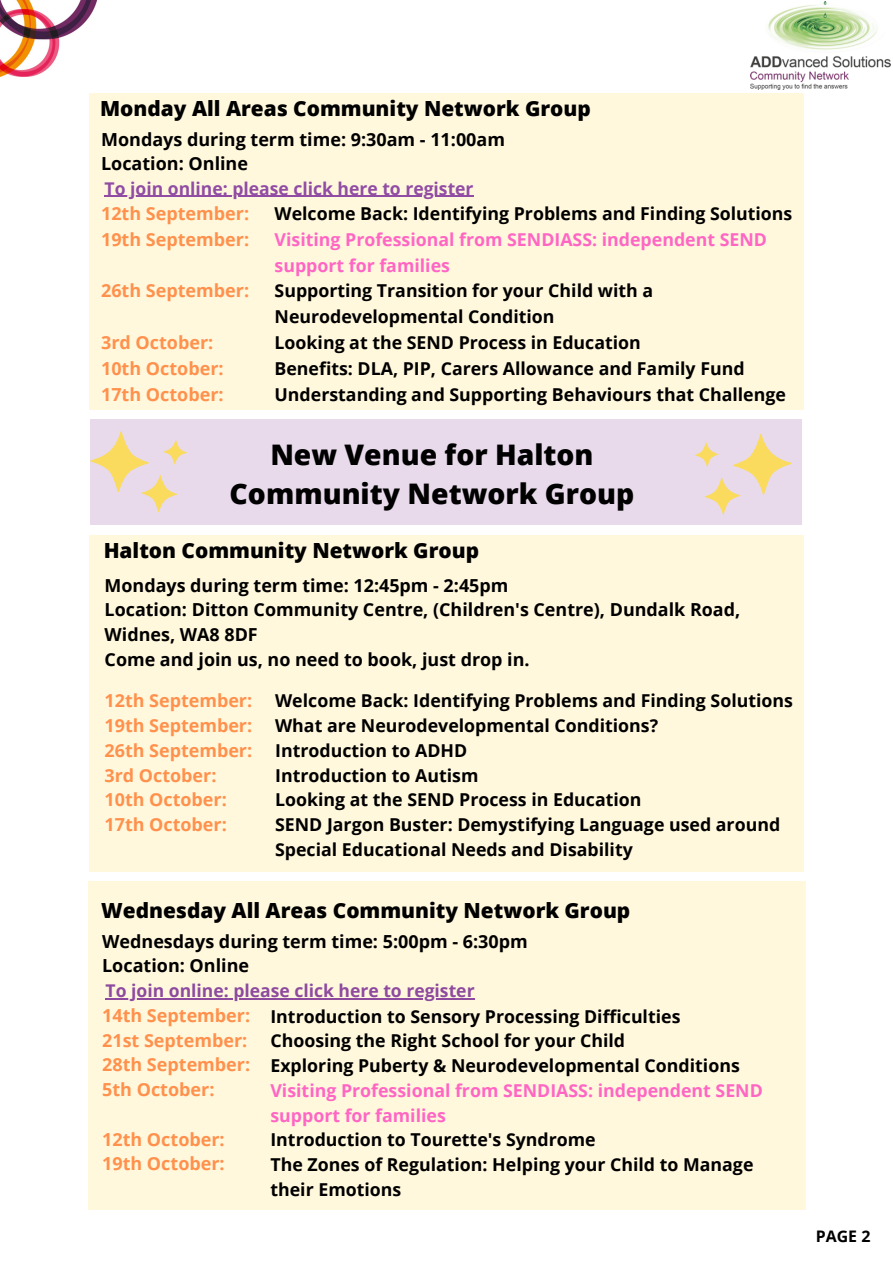
<style>
.page{position:relative;width:893px;height:1264px;background:#fff}
.page>*{position:absolute;margin:0;border:0;box-sizing:border-box;transform-origin:0 0}
.t1{font:800 28.35px/39.3px "Open Sans";color:#000;text-align:center}
.t2{font:800 20.85px "Open Sans";color:#000}
.t3{font:700 18px/24.8px "Open Sans";color:#000}
.t4{font:700 18px/24.8px "Open Sans";color:#ff914d}
.t5{font:700 17.7px/24.8px "Open Sans";color:#000}
.t6{font:700 17.7px/25.8px "Open Sans";color:#ff66c4}
.t7{font:700 17.55px "Open Sans";color:#914ca4}
.t8{font:700 17.55px "Open Sans";color:#8d4a9f}
.t9{font:700 15.9px "Open Sans";color:#000}
</style>
<div class="page">
<img style="left:0;top:0;width:98px;height:77px">
<img style="left:750px;top:2px;width:140px;height:87px">
<div style="left:89px;top:93px;width:714px;height:316px;background:#fff8dd"></div>
<hr style="left:105px;top:196px;width:368px;height:1px;background:#914ca4">
<div style="left:88px;top:880px;width:717px;height:329px;background:#fff8dd"></div>
<hr style="left:106px;top:998px;width:368px;height:1px;background:#8d4a9f">
<div style="left:89px;top:535px;width:714px;height:336px;background:#fff8dd"></div>
<div style="left:90px;top:419px;width:712px;height:105px;background:#e8daeb"></div>
<svg style="left:90px;top:431px;width:97px;height:81px"></svg>
<svg style="left:695px;top:434px;width:96px;height:80px"></svg>
<p class="t2" style="left:100px;top:93px;width:492px">Monday All Areas Community Network Group</p>
<p class="t3" style="left:101px;top:126px;width:405px">Mondays during term time: 9:30am - 11:00am<br>Location: Online</p>
<p class="t4" style="left:101px;top:200px;width:150px;line-height:25.8px">12th September:<br>19th September:</p>
<p class="t4" style="left:101px;top:278px;width:149px">26th September:</p>
<p class="t4" style="left:101px;top:329px;width:124px;line-height:25.8px">3rd October:<br>10th October:<br>17th October:</p>
<p class="t7" style="left:105px;top:176px;width:370px">To join online: please click here to register</p>
<p class="t5" style="left:274px;top:200px;width:519px">Welcome Back: Identifying Problems and Finding Solutions</p>
<p class="t6" style="left:274px;top:226px;width:494px">Visiting Professional from SENDIASS: independent SEND support for families</p>
<p class="t5" style="left:274px;top:277px;width:513px;line-height:25.8px">Supporting Transition for your Child with a Neurodevelopmental Condition<br>Looking at the SEND Process in Education<br>Benefits: DLA, PIP, Carers Allowance and Family Fund Understanding and Supporting Behaviours that Challenge</p>
<h1 class="t1" style="left:229px;top:434px;width:406px">New Venue for Halton<br>Community Network Group</h1>
<p class="t2" style="left:104px;top:535px;width:377px">Halton Community Network Group</p>
<p class="t3" style="left:105px;top:572px;width:637px">Mondays during term time: 12:45pm - 2:45pm<br>Location: Ditton Community Centre, (Children's Centre), Dundalk Road, Widnes, WA8 8DF<br>Come and join us, no need to book, just drop in.</p>
<p class="t4" style="left:105px;top:688px;width:149px">12th September:<br>19th September:<br>26th September:<br>3rd October:<br>10th October:<br>17th October:</p>
<p class="t5" style="left:275px;top:688px;width:519px">Welcome Back: Identifying Problems and Finding Solutions What are Neurodevelopmental Conditions?<br>Introduction to ADHD<br>Introduction to Autism<br>Looking at the SEND Process in Education<br>SEND Jargon Buster: Demystifying Language used around Special Educational Needs and Disability</p>
<p class="t2" style="left:101px;top:895px;width:530px">Wednesday All Areas Community Network Group</p>
<p class="t3" style="left:102px;top:928px;width:427px">Wednesdays during term time: 5:00pm - 6:30pm<br>Location: Online</p>
<p class="t4" style="left:102px;top:1002px;width:149px">14th September:<br>21st September:<br>28th September:<br>5th October:</p>
<p class="t4" style="left:102px;top:1126px;width:124px">12th October:<br>19th October:</p>
<p class="t8" style="left:106px;top:978px;width:370px">To join online: please click here to register</p>
<p class="t5" style="left:270px;top:1003px;width:471px">Introduction to Sensory Processing Difficulties<br>Choosing the Right School for your Child<br>Exploring Puberty &amp; Neurodevelopmental Conditions</p>
<p class="t6" style="left:270px;top:1077px;width:494px;line-height:24.8px">Visiting Professional from SENDIASS: independent SEND support for families</p>
<p class="t5" style="left:270px;top:1127px;width:484px">Introduction to Tourette's Syndrome<br>The Zones of Regulation: Helping your Child to Manage their Emotions</p>
<p class="t9" style="left:815px;top:1225px;width:56px">PAGE 2</p>
</div>
